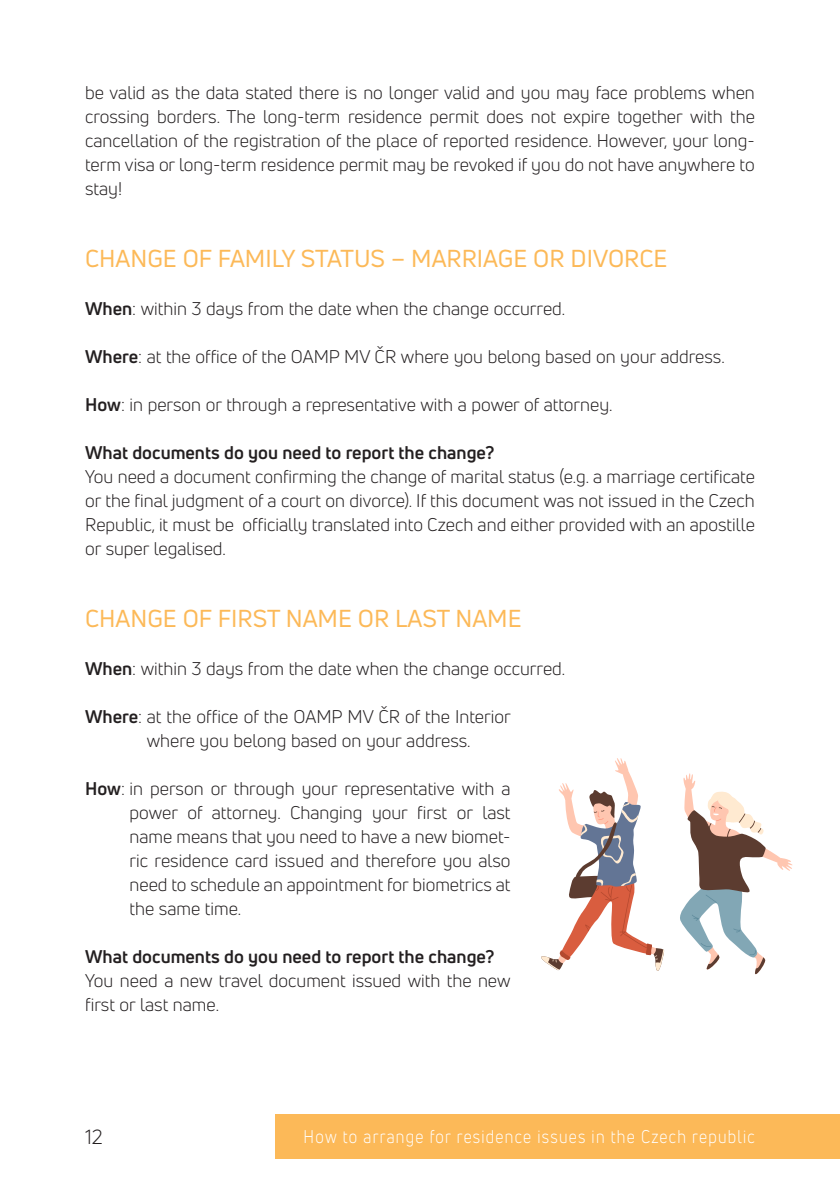
<style>
.page{position:relative;width:840px;height:1191px;background:#fff}
.page>*{position:absolute;margin:0;border:0;box-sizing:border-box;transform-origin:0 0}
.t1{font:24px "Uni Neue";color:#fcb958}
.t2{font:20px "Uni Neue";color:#231f20}
.t3{font:18px/24px "Uni Neue";color:#231f20;text-align:justify}
.t4{font:700 18px "Uni Neue";color:#231f20}
.t5{font:18px "Uni Neue";letter-spacing:.08em;color:#fff;scale:.87 1}
.s1{font-weight:700}
</style>
<div class="page">
<div style="left:275px;top:1114px;width:564px;height:44px;background:#fcb958"></div>
<svg style="left:680px;top:773px;width:113px;height:201px"></svg>
<svg style="left:541px;top:758px;width:122px;height:213px"></svg>
<p class="t3" style="left:85px;top:80px;width:671px">be valid as the data stated there is no longer valid and you may face problems when crossing borders. The long-term residence permit does not expire together with the cancellation of the registration of the place of reported residence. However, your long&shy;term visa or long-term residence permit may be revoked if you do not have anywhere to stay!</p>
<p class="t1" style="left:85px;top:243px;width:583px">CHANGE OF FAMILY STATUS – MARRIAGE OR DIVORCE</p>
<p class="t3" style="left:85px;top:296px;width:481px"><span class="s1">When</span>: within 3 days from the date when the change occurred.</p>
<p class="t3" style="left:85px;top:344px;width:640px"><span class="s1">Where</span>: at the office of the OAMP MV ČR where you belong based on your address.</p>
<p class="t3" style="left:85px;top:392px;width:528px"><span class="s1">How</span>: in person or through a representative with a power of attorney.</p>
<p class="t4" style="left:85px;top:441px;width:410px">What documents do you need to report the change?</p>
<p class="t3" style="left:85px;top:464px;width:671px">You need a document confirming the change of marital status (e.g. a marriage certificate or the final judgment of a court on divorce). If this document was not issued in the Czech Republic, it must be officially translated into Czech and either provided with an apostille or super legalised.</p>
<p class="t1" style="left:85px;top:603px;width:438px">CHANGE OF FIRST NAME OR LAST NAME</p>
<p class="t3" style="left:85px;top:656px;width:481px"><span class="s1">When</span>: within 3 days from the date when the change occurred.</p>
<p class="t3" style="left:147px;top:704px;width:365px;text-indent:-62px"><span class="s1">Where</span>: at the office of the OAMP MV ČR of the Interior where you belong based on your address.</p>
<p class="t3" style="left:129px;top:776px;width:382px;text-indent:-44px"><span class="s1">How</span>: in person or through your representative with a power of attorney. Changing your first or last name means that you need to have a new biomet&shy;ric residence card issued and therefore you also need to schedule an appointment for biometrics at the same time.</p>
<p class="t4" style="left:85px;top:945px;width:410px">What documents do you need to report the change?</p>
<p class="t3" style="left:85px;top:968px;width:426px">You need a new travel document issued with the new first or last name.</p>
<p class="t2" style="left:85px;top:1125px;width:19px">12</p>
<p class="t5" style="left:303px;top:1125px;width:520px">How to arrange for residence issues in the Czech republic</p>
</div>
